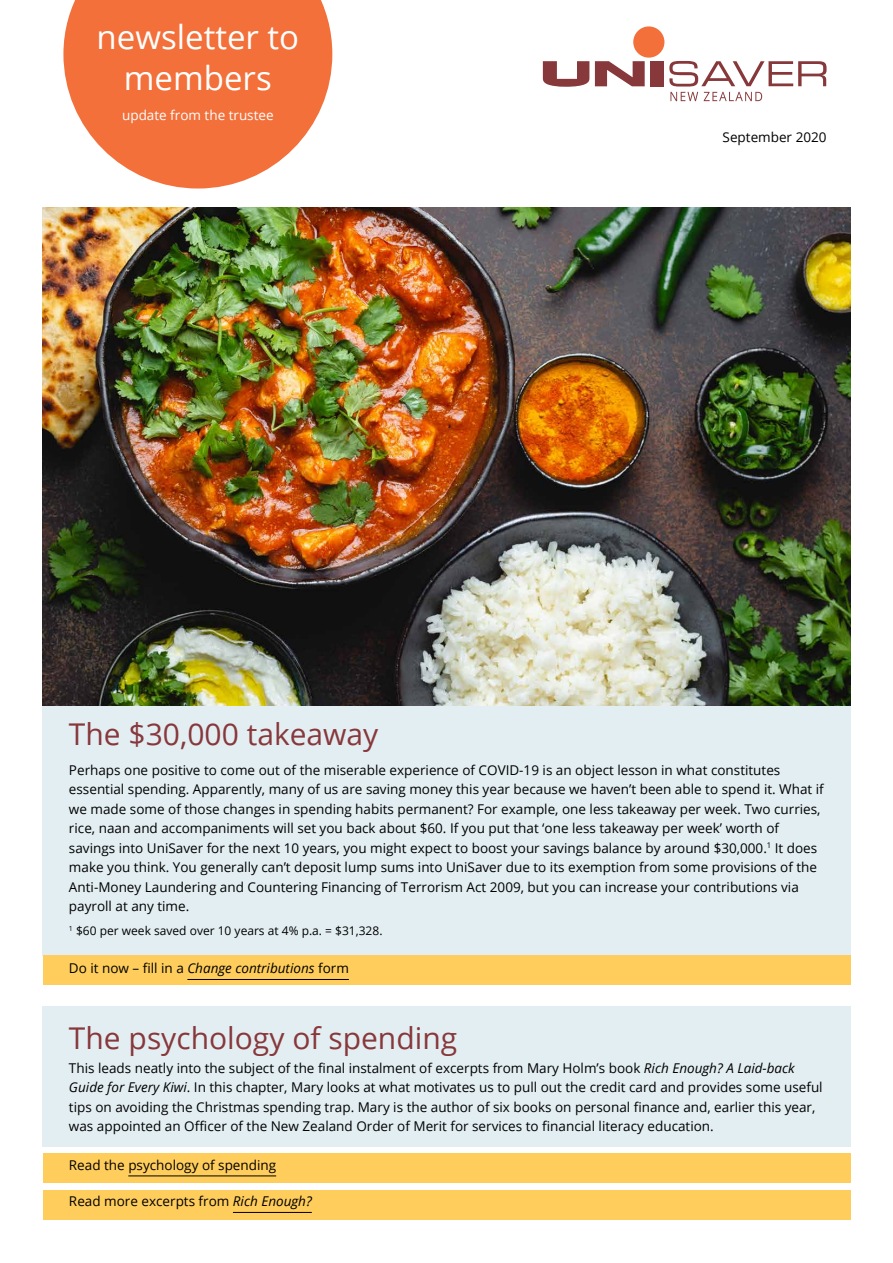
<style>
.page{position:relative;width:893px;height:1263px;background:#fff}
.page>*{position:absolute;margin:0;border:0;box-sizing:border-box;transform-origin:0 0}
.t1{font:33px/40.5px "Open Sans";color:#fff;text-align:center}
.t2{font:30px "Open Sans";color:#87383b}
.t3{font:13.5px/19.5px "Open Sans";color:#000}
.t4{font:13.5px "Open Sans";color:#fff}
.t5{font:12px "Open Sans";color:#000}
.s1{font-style:italic}
</style>
<div class="page">
<div style="left:43px;top:706px;width:808px;height:250px;background:#e3eef3"></div>
<div style="left:43px;top:956px;width:807px;height:29px;background:#ffcd5b"></div>
<div style="left:43px;top:1007px;width:808px;height:140px;background:#e3eef3"></div>
<svg style="left:63px;top:0;width:269px;height:189px;fill:#f3703a"></svg>
<svg style="left:543px;top:61px;width:46px;height:26px"></svg>
<svg style="left:595px;top:61px;width:50px;height:25px"></svg>
<div style="left:650px;top:61px;width:13px;height:25px;background:#87383b"></div>
<div style="left:633px;top:26px;width:31px;height:32px;background:#f3703a;border-radius:50%"></div>
<svg style="left:669px;top:61px;width:157px;height:40px"></svg>
<div style="left:43px;top:1153px;width:807px;height:29px;background:#ffcd5b"></div>
<div style="left:43px;top:1190px;width:807px;height:29px;background:#ffcd5b"></div>
<hr style="left:187px;top:979px;width:162px;height:1px;background:#000">
<hr style="left:128px;top:1176px;width:148px;height:1px;background:#000">
<hr style="left:233px;top:1212px;width:79px;height:1px;background:#000">
<img style="left:43px;top:208px;width:807px;height:498px">
<h1 class="t1" style="left:97px;top:16px;width:204px">newsletter to members</h1>
<p class="t4" style="left:122px;top:106px;width:153px">update from the trustee</p>
<p class="t3" style="left:723px;top:127px;width:105px">September 2020</p>
<h2 class="t2" style="left:69px;top:713px;width:311px">The $30,000 takeaway</h2>
<p class="t3" style="left:69px;top:759px;width:756px">Perhaps one positive to come out of the miserable experience of COVID-19 is an object lesson in what constitutes essential spending. Apparently, many of us are saving money this year because we haven’t been able to spend it. What if we made some of those changes in spending habits permanent? For example, one less takeaway per week. Two curries, rice, naan and accompaniments will set you back about $60. If you put that ‘one less takeaway per week’ worth of savings into UniSaver for the next 10 years, you might expect to boost your savings balance by around $30,000.<sup>1</sup> It does make you think. You generally can’t deposit lump sums into UniSaver due to its exemption from some provisions of the Anti-Money Laundering and Countering Financing of Terrorism Act 2009, but you can increase your contributions via payroll at any time.</p>
<p class="t5" style="left:69px;top:922px;width:315px"><sup>1</sup> $60 per week saved over 10 years at 4% p.a. = $31,328.</p>
<p class="t3" style="left:69px;top:958px;width:281px">Do it now – fill in a <span class="s1">Change contributions</span> form</p>
<h2 class="t2" style="left:69px;top:1017px;width:390px">The psychology of spending</h2>
<p class="t3" style="left:69px;top:1058px;width:755px">This leads neatly into the subject of the final instalment of excerpts from Mary Holm’s book <span class="s1">Rich Enough? A Laid-back Guide for Every Kiwi</span>. In this chapter, Mary looks at what motivates us to pull out the credit card and provides some useful tips on avoiding the Christmas spending trap. Mary is the author of six books on personal finance and, earlier this year, was appointed an Officer of the New Zealand Order of Merit for services to financial literacy education.</p>
<p class="t3" style="left:69px;top:1155px;width:209px">Read the psychology of spending</p>
<p class="t3" style="left:69px;top:1191px;width:244px">Read more excerpts from <span class="s1">Rich Enough?</span></p>
</div>
